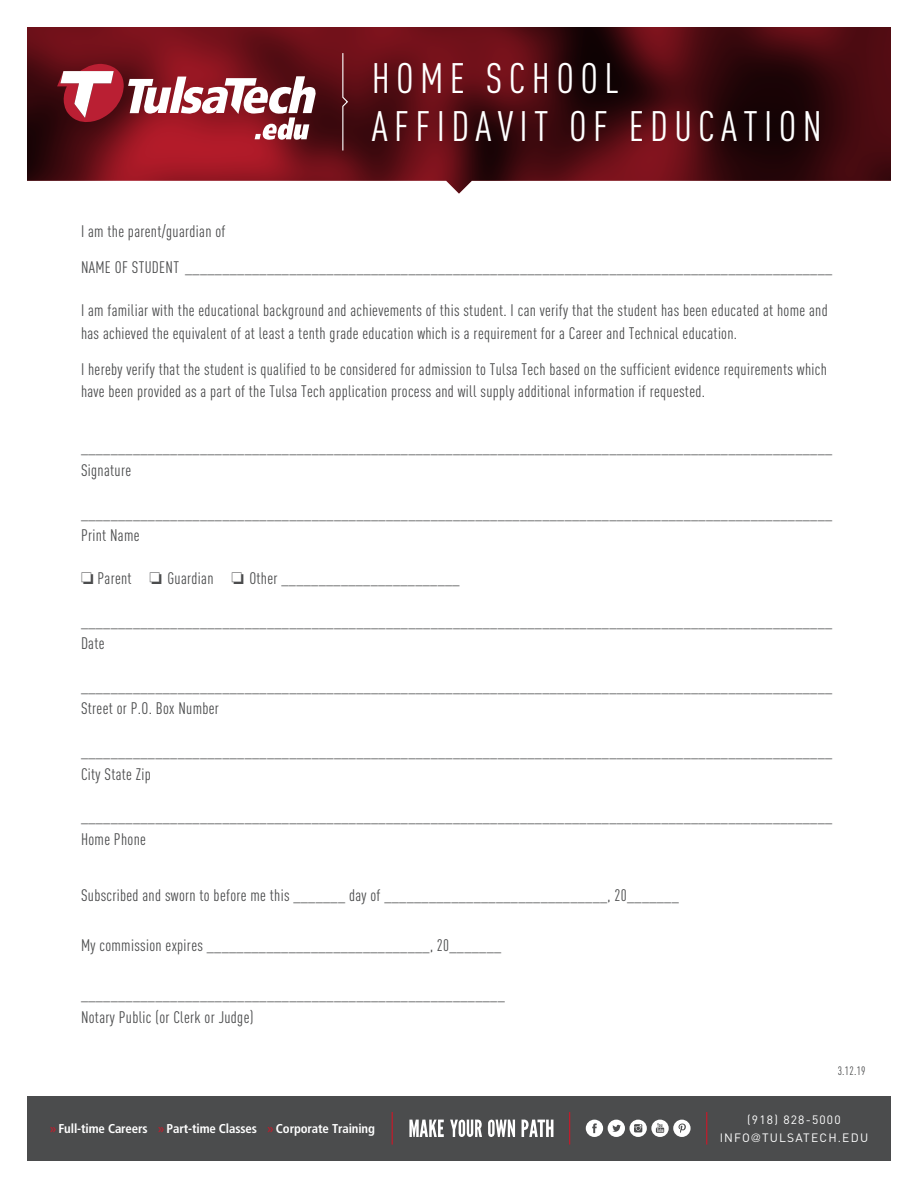
<style>
.page{position:relative;width:918px;height:1188px;background:#fff}
.page>*{position:absolute;margin:0;border:0;box-sizing:border-box;transform-origin:0 0}
.t1{font:42px/48px "DIN Cond";letter-spacing:.15em;color:#fff}
.t2{font:16.5px/22.5px "DIN Cond";letter-spacing:.02em;color:#4b4c4d}
.t3{font:700 condensed 12.75px "Frutiger";letter-spacing:-.01em;color:#fff}
.t4{font:12px/18px "DIN";letter-spacing:.1em;color:#fff;text-align:center}
.t5{font:12px "DIN Cond";color:#4b4c4d}
.s1{font-weight:400;font-stretch:normal;color:#be1d2c}
.s2{font-family:"Frutiger";font-weight:300;font-stretch:condensed}
</style>
<div class="page">
<svg style="left:27px;top:27px;width:864px;height:167px;background:#612228"></svg>
<svg style="left:57px;top:64px;width:259px;height:76px"></svg>
<svg style="left:342px;top:52px;width:7px;height:100px"></svg>
<div style="left:27px;top:1096px;width:864px;height:65px;background:#4b4c4d"></div>
<hr style="left:392px;top:1112px;width:1px;height:33px;background:#be1d2c">
<hr style="left:569px;top:1112px;width:1px;height:33px;background:#be1d2c">
<hr style="left:706px;top:1112px;width:1px;height:33px;background:#be1d2c">
<svg style="left:586px;top:1120px;width:105px;height:17px"></svg>
<svg style="left:409px;top:1120px;width:35px;height:17px"></svg>
<svg style="left:450px;top:1120px;width:32px;height:17px"></svg>
<svg style="left:488px;top:1120px;width:27px;height:17px"></svg>
<svg style="left:522px;top:1120px;width:31px;height:17px"></svg>
<h1 class="t1" style="left:372px;top:54px;width:451px">HOME SCHOOL<br>AFFIDAVIT OF EDUCATION</h1>
<p class="t2" style="left:81px;top:213px;width:753px;line-height:36px">I am the parent/guardian of<br>NAME OF STUDENT _______________________________________________________________________________________</p>
<p class="t2" style="left:81px;top:299px;width:748px">I am familiar with the educational background and achievements of this student. I can verify that the student has been educated at home and has achieved the equivalent of at least a tenth grade education which is a requirement for a Career and Technical education.</p>
<p class="t2" style="left:81px;top:357px;width:747px">I hereby verify that the student is qualified to be considered for admission to Tulsa Tech based on the sufficient evidence requirements which have been provided as a part of the Tulsa Tech application process and will supply additional information if requested.</p>
<p class="t2" style="left:81px;top:436px;width:753px">_____________________________________________________________________________________________________<br>Signature</p>
<p class="t2" style="left:81px;top:501px;width:753px">_____________________________________________________________________________________________________<br>Print Name</p>
<p class="t2" style="left:81px;top:567px;width:380px">□ Parent □ Guardian □ Other ________________________</p>
<p class="t2" style="left:81px;top:609px;width:753px">_____________________________________________________________________________________________________<br>Date</p>
<p class="t2" style="left:81px;top:675px;width:753px">_____________________________________________________________________________________________________<br>Street or P.O. Box Number</p>
<p class="t2" style="left:81px;top:740px;width:753px">_____________________________________________________________________________________________________<br>City State Zip</p>
<p class="t2" style="left:81px;top:805px;width:753px">_____________________________________________________________________________________________________<br>Home Phone</p>
<p class="t2" style="left:81px;top:884px;width:599px">Subscribed and sworn to before me this _______ day of ______________________________, 20_______</p>
<p class="t2" style="left:81px;top:933px;width:422px">My commission expires ______________________________, 20_______</p>
<p class="t2" style="left:81px;top:983px;width:425px">_________________________________________________________<br>Notary Public (or Clerk or Judge)</p>
<p class="t5" style="left:838px;top:1063px;width:29px">3.12.19</p>
<p class="t3" style="left:50px;top:1121px;width:327px"><span class="s1">»</span> Full-time Careers <span class="s1">»</span> Part-time Classes <span class="s1">»</span> Corporate Training</p>
<p class="t4" style="left:720px;top:1110px;width:150px">(918) 828-5000<br>INFO<span class="s2">@</span>TULSATECH.EDU</p>
</div>
